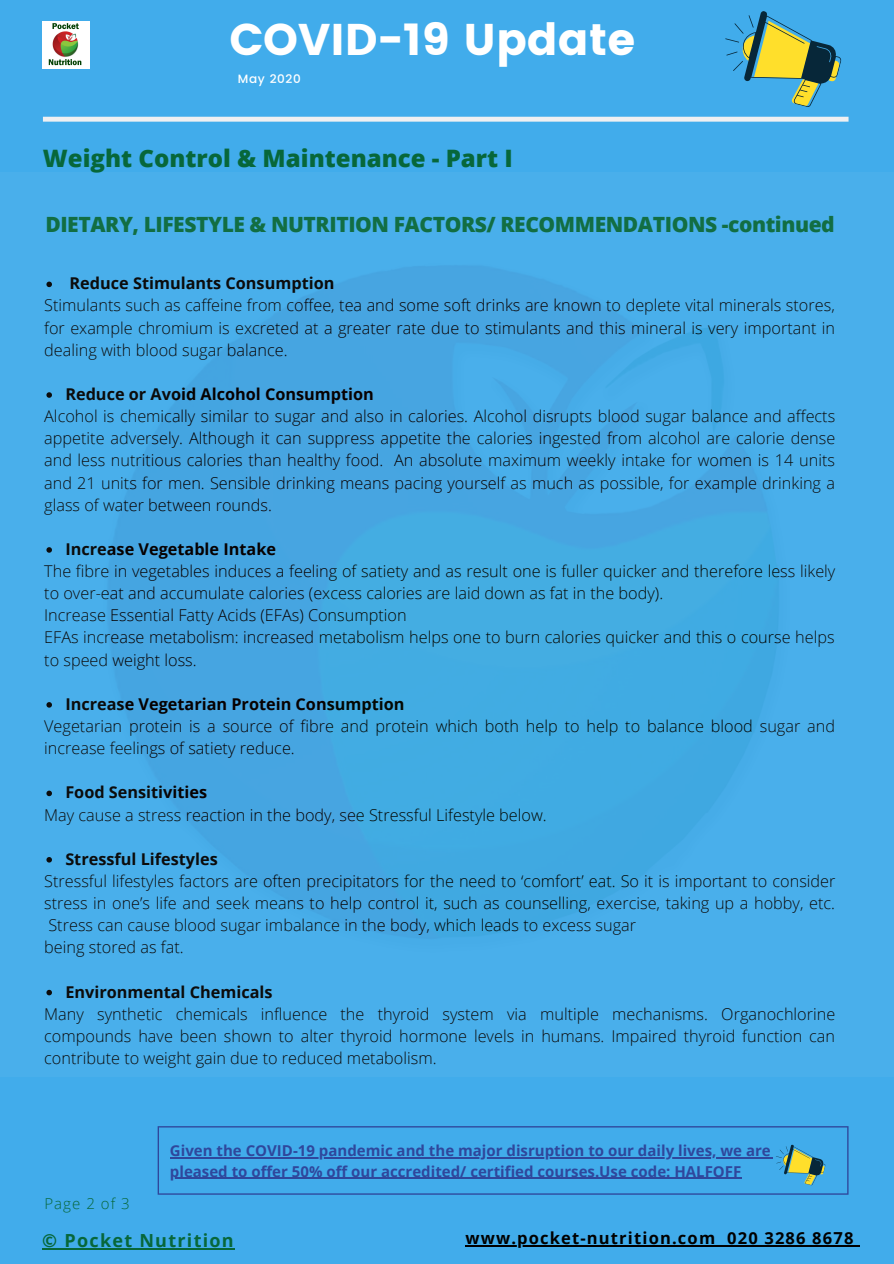
<style>
.page{position:relative;width:894px;height:1264px;background:#fff}
.page>*{position:absolute;margin:0;border:0;box-sizing:border-box;transform-origin:0 0}
.t1{font:44.4px "Poppins";color:#fff}
.t2{font:800 24px "Open Sans";color:#07673a}
.t3{font:800 21px "Open Sans";letter-spacing:-.02em;color:#07673a}
.t4{font:700 18px "Open Sans";letter-spacing:.07em;color:#07673a}
.t5{font:700 16.5px "Open Sans";letter-spacing:.07em;color:#000}
.t6{font:300 16.2px/22px "Open Sans";color:#000;text-align:justify}
.t7{font:700 16.2px "Open Sans";color:#000}
.t8{font:700 15px/20.7px "Open Sans";color:#2f479c}
.t9{font:300 15px "Open Sans";letter-spacing:.07em;color:#07673a}
.t10{font:500 12px "Poppins";letter-spacing:.05em;color:#fff}
</style>
<div class="page">
<div style="left:0;top:0;width:893px;height:1263px;background:#41aceb"></div>
<svg style="left:43px;top:11px;width:805px;height:111px"></svg>
<svg style="left:158px;top:1126px;width:690px;height:68px"></svg>
<hr style="left:42px;top:1247px;width:193px;height:1px;background:#07673a">
<hr style="left:465px;top:1245px;width:251px;height:1px;background:#000">
<hr style="left:727px;top:1245px;width:127px;height:1px;background:#000">
<h1 class="t1" style="left:229px;top:14px;width:407px">COVID-19 Update</h1>
<p class="t10" style="left:238px;top:72px;width:64px">May 2020</p>
<h2 class="t2" style="left:43px;top:142px;width:471px">Weight Control &amp; Maintenance - Part I</h2>
<p class="t3" style="left:45px;top:209px;width:790px">DIETARY, LIFESTYLE &amp; NUTRITION FACTORS/ RECOMMENDATIONS -continued</p>
<p class="t7" style="left:70px;top:272px;width:266px">Reduce Stimulants Consumption</p>
<p class="t6" style="left:44px;top:294px;width:792px">Stimulants such as caffeine from coffee, tea and some soft drinks are known to deplete vital minerals stores, for example chromium is excreted at a greater rate due to stimulants and this mineral is very important in dealing with blood sugar balance.</p>
<p class="t7" style="left:65px;top:383px;width:310px">Reduce or Avoid Alcohol Consumption</p>
<p class="t6" style="left:44px;top:405px;width:792px">Alcohol is chemically similar to sugar and also in calories. Alcohol disrupts blood sugar balance and affects appetite adversely. Although it can suppress appetite the calories ingested from alcohol are calorie dense and less nutritious calories than healthy food. An absolute maximum weekly intake for women is 14 units and 21 units for men. Sensible drinking means pacing yourself as much as possible, for example drinking a glass of water between rounds.</p>
<p class="t7" style="left:65px;top:537px;width:212px">Increase Vegetable Intake</p>
<p class="t6" style="left:44px;top:559px;width:792px;text-align:left">The fibre in vegetables induces a feeling of satiety and as result one is fuller quicker and therefore less likely to over-eat and accumulate calories (excess calories are laid down as fat in the body).<br>Increase Essential Fatty Acids (EFAs) Consumption<br>EFAs increase metabolism: increased metabolism helps one to burn calories quicker and this o course helps to speed weight loss.</p>
<p class="t7" style="left:65px;top:692px;width:340px">Increase Vegetarian Protein Consumption</p>
<p class="t6" style="left:44px;top:714px;width:792px">Vegetarian protein is a source of fibre and protein which both help to help to balance blood sugar and increase feelings of satiety reduce.</p>
<p class="t7" style="left:65px;top:781px;width:143px">Food Sensitivities</p>
<p class="t6" style="left:44px;top:803px;width:504px">May cause a stress reaction in the body, see Stressful Lifestyle below.</p>
<p class="t7" style="left:65px;top:847px;width:154px">Stressful Lifestyles</p>
<p class="t6" style="left:44px;top:869px;width:792px;text-align:left">Stressful lifestyles factors are often precipitators for the need to ‘comfort’ eat. So it is important to consider stress in one’s life and seek means to help control it, such as counselling, exercise, taking up a hobby, etc.<br>Stress can cause blood sugar imbalance in the body, which leads to excess sugar<br>being stored as fat.</p>
<p class="t7" style="left:65px;top:980px;width:209px">Environmental Chemicals</p>
<p class="t6" style="left:44px;top:1002px;width:792px">Many synthetic chemicals influence the thyroid system via multiple mechanisms. Organochlorine compounds have been shown to alter thyroid hormone levels in humans. Impaired thyroid function can contribute to weight gain due to reduced metabolism.</p>
<p class="t9" style="left:44px;top:1192px;width:87px">Page 2 of 3</p>
<p class="t8" style="left:170px;top:1139px;width:602px">Given the COVID-19 pandemic and the major disruption to our daily lives, we are pleased to offer 50% off our accredited/ certified courses.Use code: HALFOFF</p>
<p class="t4" style="left:42px;top:1227px;width:193px">© Pocket Nutrition</p>
<p class="t5" style="left:465px;top:1226px;width:389px">www.pocket-nutrition.com 020 3286 8678</p>
</div>
